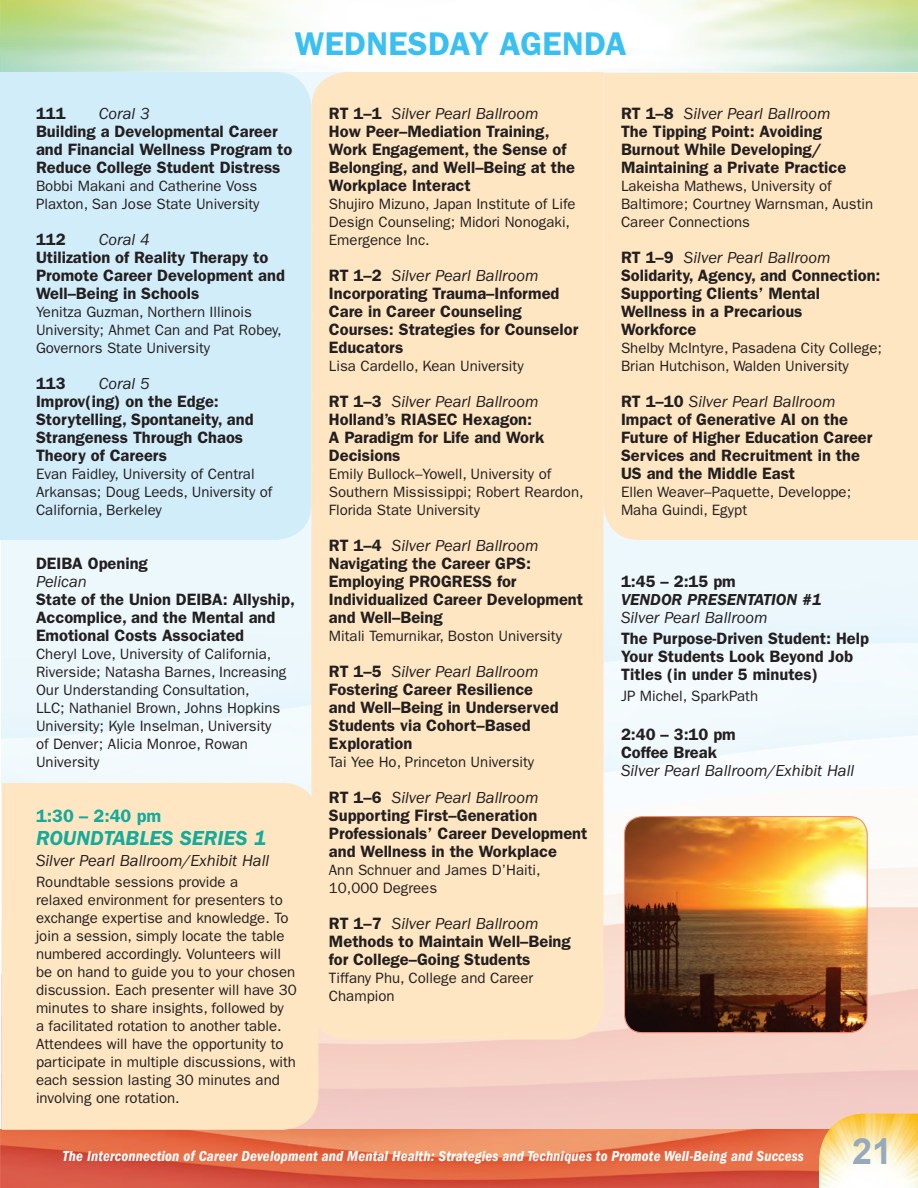
<style>
.page{position:relative;width:918px;height:1188px;background:#fff}
.page>*{position:absolute;margin:0;border:0;box-sizing:border-box;transform-origin:0 0}
.t1{font:700 36px "Arial";color:#96a9bd}
.t2{font:600 33px "ITC Franklin Gothic Std";letter-spacing:.01em;color:#39c0f0}
.t3{font:italic 600 21px "ITC Franklin Gothic Std";color:#14aa9c}
.t4{font:600 18px "ITC Franklin Gothic Std";color:#14aa9c}
.t5{font:600 16.5px/18px "ITC Franklin Gothic Std";color:#231f20}
.t6{font:italic 16.5px "ITC Franklin Gothic Std";color:#231f20}
.t7{font:italic 600 16.5px "ITC Franklin Gothic Std";color:#231f20}
.t8{font:15px/18px "ITC Franklin Gothic Std";color:#231f20}
.t9{font:15px "ITC Franklin Gothic Std Dm Cd It";letter-spacing:.01em;color:#fff}
.s1{font-weight:400;font-style:italic}
</style>
<div class="page">
<img style="left:0;top:72px;width:918px;height:1058px">
<svg style="left:1px;top:1130px;width:818px;height:58px;background:#e16747"></svg>
<img style="left:819px;top:1114px;width:99px;height:74px">
<img style="left:0;top:1130px;width:1px;height:58px">
<img style="left:0;top:0;width:918px;height:72px">
<div style="left:0;top:72px;width:311px;height:468px;background:#d2edfa"></div>
<div style="left:2px;top:783px;width:317px;height:347px;background:#fee6c2"></div>
<div style="left:311px;top:72px;width:292px;height:968px;background:#fee6c2"></div>
<div style="left:603px;top:73px;width:315px;height:467px;background:#fee6c2"></div>
<img style="left:625px;top:817px;width:242px;height:216px">
<div style="left:624px;top:816px;width:244px;height:217px;border:1px solid #f48673;border-radius:18px"></div>
<h2 class="t2" style="left:295px;top:24px;width:333px">WEDNESDAY AGENDA</h2>
<p class="t5" style="left:36px;top:104px;width:31px">111</p>
<p class="t6" style="left:99px;top:104px;width:52px">Coral 3</p>
<p class="t5" style="left:36px;top:122px;width:258px">Building a Developmental Career and Financial Wellness Program to<br>Reduce College Student Distress</p>
<p class="t8" style="left:36px;top:177px;width:225px">Bobbi Makani and Catherine Voss<br>Plaxton, San Jose State University</p>
<p class="t5" style="left:36px;top:230px;width:31px">112</p>
<p class="t6" style="left:99px;top:230px;width:52px">Coral 4</p>
<p class="t5" style="left:36px;top:248px;width:250px">Utilization of Reality Therapy to<br>Promote Career Development and<br>Well–Being in Schools</p>
<p class="t8" style="left:36px;top:303px;width:247px">Yenitza Guzman, Northern Illinois<br>University; Ahmet Can and Pat Robey,<br>Governors State University</p>
<p class="t5" style="left:36px;top:374px;width:31px">113</p>
<p class="t6" style="left:99px;top:374px;width:52px">Coral 5</p>
<p class="t5" style="left:36px;top:392px;width:219px">Improv(ing) on the Edge:<br>Storytelling, Spontaneity, and<br>Strangeness Through Chaos<br>Theory of Careers</p>
<p class="t8" style="left:36px;top:465px;width:238px">Evan Faidley, University of Central<br>Arkansas; Doug Leeds, University of<br>California, Berkeley</p>
<p class="t5" style="left:36px;top:554px;width:113px">DEIBA Opening</p>
<p class="t6" style="left:36px;top:572px;width:52px">Pelican</p>
<p class="t5" style="left:36px;top:590px;width:261px">State of the Union DEIBA: Allyship,<br>Accomplice, and the Mental and<br>Emotional Costs Associated</p>
<p class="t8" style="left:36px;top:645px;width:252px">Cheryl Love, University of California, Riverside; Natasha Barnes, Increasing Our Understanding Consultation,<br>LLC; Nathaniel Brown, Johns Hopkins University; Kyle Inselman, University of Denver; Alicia Monroe, Rowan University</p>
<p class="t4" style="left:36px;top:806px;width:127px">1:30 – 2:40 pm</p>
<p class="t3" style="left:36px;top:826px;width:232px">ROUNDTABLES SERIES 1</p>
<p class="t6" style="left:36px;top:851px;width:235px">Silver Pearl Ballroom/Exhibit Hall</p>
<p class="t8" style="left:36px;top:873px;width:262px">Roundtable sessions provide a<br>relaxed environment for presenters to exchange expertise and knowledge. To join a session, simply locate the table numbered accordingly. Volunteers will be on hand to guide you to your chosen discussion. Each presenter will have 30 minutes to share insights, followed by<br>a facilitated rotation to another table.<br>Attendees will have the opportunity to participate in multiple discussions, with each session lasting 30 minutes and involving one rotation.</p>
<p class="t5" style="left:329px;top:105px;width:248px">RT 1–1 <span class="s1">Silver Pearl Ballroom<br></span>How Peer–Mediation Training,<br>Work Engagement, the Sense of<br>Belonging, and Well–Being at the<br>Workplace Interact</p>
<p class="t8" style="left:329px;top:195px;width:248px">Shujiro Mizuno, Japan Institute of Life<br>Design Counseling; Midori Nonogaki,<br>Emergence Inc.</p>
<p class="t5" style="left:329px;top:267px;width:251px">RT 1–2 <span class="s1">Silver Pearl Ballroom<br></span>Incorporating Trauma–Informed<br>Care in Career Counseling<br>Courses: Strategies for Counselor<br>Educators</p>
<p class="t8" style="left:329px;top:357px;width:196px">Lisa Cardello, Kean University</p>
<p class="t5" style="left:329px;top:393px;width:217px">RT 1–3 <span class="s1">Silver Pearl Ballroom<br></span>Holland’s RIASEC Hexagon:<br>A Paradigm for Life and Work<br>Decisions</p>
<p class="t8" style="left:329px;top:465px;width:256px">Emily Bullock–Yowell, University of<br>Southern Mississippi; Robert Reardon,<br>Florida State University</p>
<p class="t5" style="left:329px;top:537px;width:256px">RT 1–4 <span class="s1">Silver Pearl Ballroom<br></span>Navigating the Career GPS:<br>Employing PROGRESS for<br>Individualized Career Development and Well–Being</p>
<p class="t8" style="left:329px;top:627px;width:235px">Mitali Temurnikar, Boston University</p>
<p class="t5" style="left:329px;top:663px;width:231px">RT 1–5 <span class="s1">Silver Pearl Ballroom<br></span>Fostering Career Resilience and Well–Being in Underserved<br>Students via Cohort–Based<br>Exploration</p>
<p class="t8" style="left:329px;top:753px;width:207px">Tai Yee Ho, Princeton University</p>
<p class="t5" style="left:329px;top:789px;width:260px">RT 1–6 <span class="s1">Silver Pearl Ballroom<br></span>Supporting First–Generation<br>Professionals’ Career Development and Wellness in the Workplace</p>
<p class="t8" style="left:329px;top:861px;width:213px">Ann Schnuer and James D’Haiti,<br>10,000 Degrees</p>
<p class="t5" style="left:329px;top:915px;width:243px">RT 1–7 <span class="s1">Silver Pearl Ballroom<br></span>Methods to Maintain Well–Being for College–Going Students</p>
<p class="t8" style="left:329px;top:969px;width:206px">Tiffany Phu, College and Career<br>Champion</p>
<p class="t5" style="left:621px;top:105px;width:227px">RT 1–8 <span class="s1">Silver Pearl Ballroom<br></span>The Tipping Point: Avoiding<br>Burnout While Developing/<br>Maintaining a Private Practice</p>
<p class="t8" style="left:621px;top:177px;width:254px">Lakeisha Mathews, University of<br>Baltimore; Courtney Warnsman, Austin<br>Career Connections</p>
<p class="t5" style="left:621px;top:249px;width:261px">RT 1–9 <span class="s1">Silver Pearl Ballroom<br></span>Solidarity, Agency, and Connection:<br>Supporting Clients’ Mental<br>Wellness in a Precarious<br>Workforce</p>
<p class="t8" style="left:621px;top:339px;width:263px">Shelby McIntyre, Pasadena City College;<br>Brian Hutchison, Walden University</p>
<p class="t5" style="left:621px;top:393px;width:253px">RT 1–10 <span class="s1">Silver Pearl Ballroom<br></span>Impact of Generative AI on the<br>Future of Higher Education Career<br>Services and Recruitment in the<br>US and the Middle East</p>
<p class="t8" style="left:621px;top:483px;width:232px">Ellen Weaver–Paquette, Developpe;<br>Maha Guindi, Egypt</p>
<p class="t5" style="left:621px;top:573px;width:116px">1:45 – 2:15 pm</p>
<p class="t7" style="left:621px;top:591px;width:202px">VENDOR PRESENTATION #1</p>
<p class="t6" style="left:621px;top:609px;width:148px">Silver Pearl Ballroom</p>
<p class="t5" style="left:621px;top:630px;width:250px">The Purpose-Driven Student: Help<br>Your Students Look Beyond Job<br>Titles (in under 5 minutes)</p>
<p class="t8" style="left:621px;top:687px;width:139px">JP Michel, SparkPath</p>
<p class="t5" style="left:621px;top:726px;width:116px">2:40 – 3:10 pm<br>Coffee Break</p>
<p class="t6" style="left:621px;top:762px;width:235px">Silver Pearl Ballroom/Exhibit Hall</p>
<p class="t9" style="left:63px;top:1147px;width:743px">The Interconnection of Career Development and Mental Health: Strategies and Techniques to Promote Well-Being and Success</p>
<h1 class="t1" style="left:852px;top:1132px;width:42px">21</h1>
</div>
